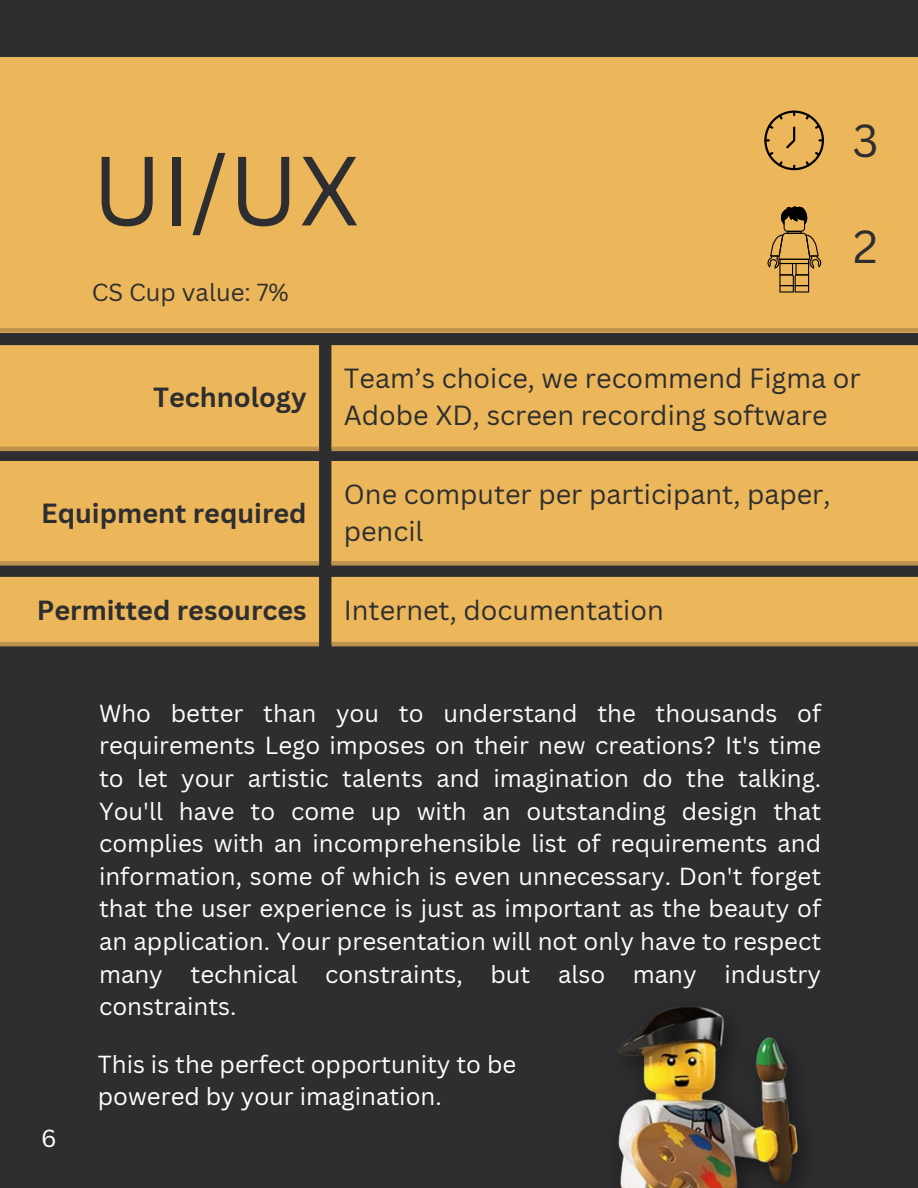
<style>
.page{position:relative;width:918px;height:1188px;background:#2e2e30}
.page>*{position:absolute;margin:0;border:0;box-sizing:border-box;transform-origin:0 0}
.t1{font:96px "Canva Sans";color:#2e2e30}
.t2{font:45px "Canva Sans";color:#2e2e30}
.t3{font:27px/37.2px "Canva Sans";color:#2e2e30}
.t4{font:700 27px "Canva Sans";color:#2e2e30}
.t5{font:24px/32.7px "Canva Sans";color:#fefefe;text-align:justify}
.t6{font:24px/32.7px "Canva Sans";color:#fff}
.t7{font:24px "Canva Sans";color:#2e2e30}
</style>
<div class="page">
<div style="left:0;top:57px;width:918px;height:275px;background:#ecb75a"></div>
<svg style="left:0;top:345px;width:918px;height:298px;background:#dbab56"></svg>
<svg style="left:764px;top:111px;width:60px;height:59px"></svg>
<hr style="left:0;top:328px;width:918px;height:4px;background:#bd924d">
<div style="left:0;top:561px;width:319px;height:5px;background:#bd924d"></div>
<hr style="left:0;top:642px;width:319px;height:4px;background:#bd924d">
<hr style="left:0;top:447px;width:319px;height:4px;background:#bd924d">
<div style="left:332px;top:561px;width:586px;height:5px;background:#bd924d"></div>
<hr style="left:332px;top:642px;width:586px;height:4px;background:#bd924d">
<hr style="left:332px;top:447px;width:586px;height:4px;background:#bd924d">
<svg style="left:768px;top:206px;width:53px;height:87px"></svg>
<img style="left:618px;top:1007px;width:185px;height:181px">
<p class="t1" style="left:92px;top:123px;width:269px">UI/UX</p>
<p class="t7" style="left:92px;top:275px;width:198px">CS Cup value: 7%</p>
<p class="t2" style="left:852px;top:109px;width:28px">3</p>
<p class="t2" style="left:853px;top:215px;width:26px">2</p>
<p class="t4" style="left:153px;top:378px;width:155px">Technology</p>
<p class="t4" style="left:41px;top:494px;width:267px">Equipment required</p>
<h1 class="t3" style="left:344px;top:359px;width:518px">Team’s choice, we recommend Figma or<br>Adobe XD, screen recording software</h1>
<p class="t3" style="left:344px;top:475px;width:488px">One computer per participant, paper, pencil</p>
<p class="t4" style="left:37px;top:591px;width:271px">Permitted resources</p>
<p class="t3" style="left:344px;top:591px;width:321px">Internet, documentation</p>
<p class="t5" style="left:99px;top:696px;width:724px">Who better than you to understand the thousands of requirements Lego imposes on their new creations? It's time to let your artistic talents and imagination do the talking.<br>You'll have to come up with an outstanding design that complies with an incomprehensible list of requirements and information, some of which is even unnecessary. Don't forget that the user experience is just as important as the beauty of an application. Your presentation will not only have to respect many technical constraints, but also many industry constraints.</p>
<p class="t6" style="left:41px;top:1121px;width:17px">6</p>
<p class="t6" style="left:98px;top:1047px;width:420px">This is the perfect opportunity to be powered by your imagination.</p>
</div>
